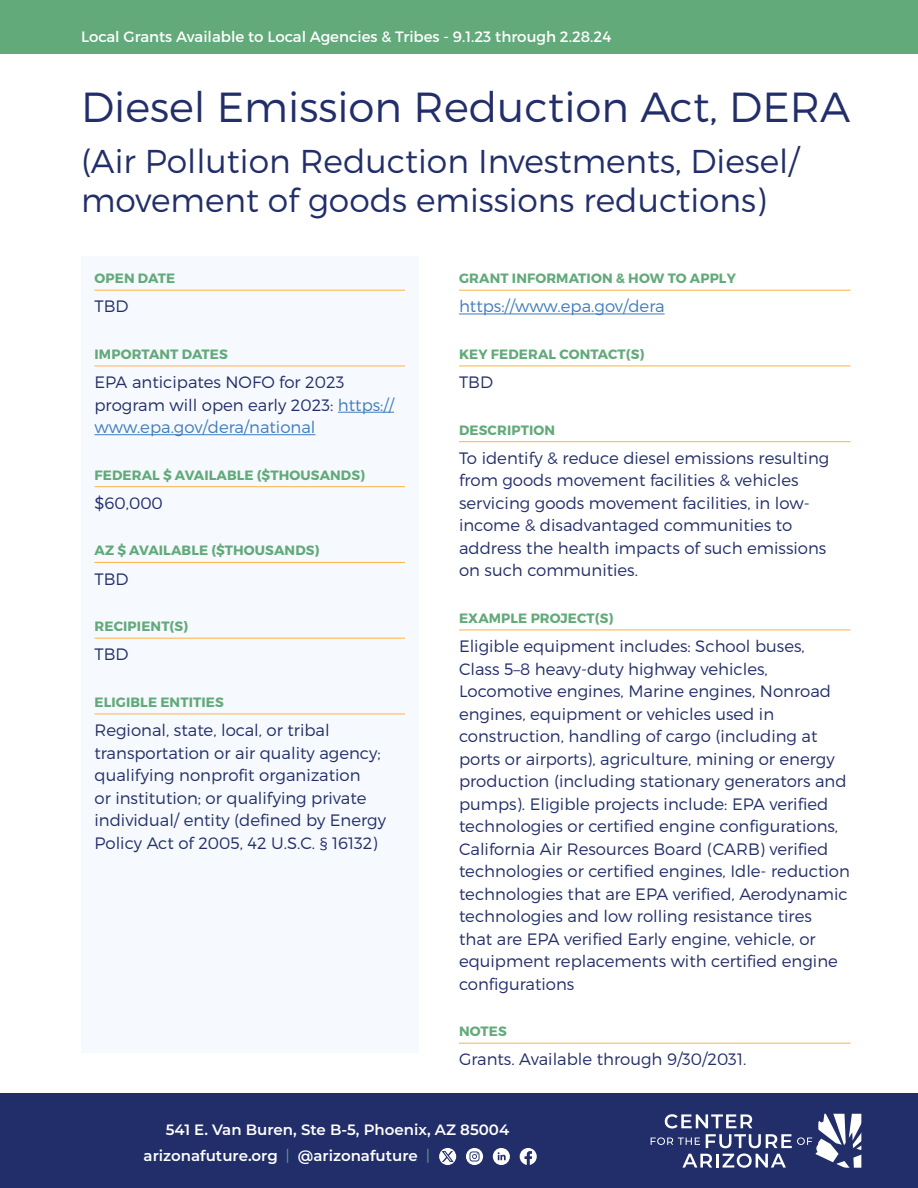
<style>
.page{position:relative;width:918px;height:1188px;background:#fff}
.page>*{position:absolute;margin:0;border:0;box-sizing:border-box;transform-origin:0 0}
.t1{font:300 42px "Montserrat";color:#222e69}
.t2{font:300 33px/39px "Montserrat";color:#222e69}
.t3{font:300 16.5px/22.5px "Montserrat";color:#222e69}
.t4{font:300 16.5px "Montserrat";color:#3f7cbf}
.t5{font:600 15px/27px "Montserrat";color:#fff}
.t6{font:15px "Montserrat";color:#fff}
.t7{font:700 13.5px "Montserrat";letter-spacing:.01em;color:#62aa7a}
.s1{color:#3f7cbf}
.s2{font-weight:300;color:#62aa7a}
</style>
<div class="page">
<div style="left:0;top:1094px;width:918px;height:94px;background:#222e69"></div>
<svg style="left:651px;top:1114px;width:210px;height:54px"></svg>
<div style="left:0;top:0;width:918px;height:54px;background:#62aa7a"></div>
<svg style="left:466px;top:1148px;width:17px;height:17px"></svg>
<svg style="left:470px;top:1151px;width:10px;height:11px"></svg>
<svg style="left:520px;top:1148px;width:17px;height:17px"></svg>
<svg style="left:493px;top:1148px;width:17px;height:17px"></svg>
<svg style="left:498px;top:1152px;width:8px;height:8px"></svg>
<svg style="left:439px;top:1148px;width:17px;height:17px"></svg>
<div style="left:81px;top:256px;width:337px;height:797px;background:#f6f9fd"></div>
<hr style="left:94px;top:290px;width:311px;height:1px;background:#fcb447">
<hr style="left:94px;top:366px;width:311px;height:1px;background:#fcb447">
<hr style="left:338px;top:412px;width:56px;height:1px;background:#3f7cbf">
<hr style="left:94px;top:434px;width:222px;height:1px;background:#3f7cbf">
<hr style="left:94px;top:486px;width:311px;height:1px;background:#fcb447">
<hr style="left:94px;top:562px;width:311px;height:1px;background:#fcb447">
<hr style="left:94px;top:638px;width:311px;height:1px;background:#fcb447">
<hr style="left:94px;top:714px;width:311px;height:1px;background:#fcb447">
<hr style="left:459px;top:290px;width:391px;height:1px;background:#fcb447">
<hr style="left:459px;top:314px;width:206px;height:1px;background:#3f7cbf">
<hr style="left:459px;top:366px;width:391px;height:1px;background:#fcb447">
<hr style="left:459px;top:441px;width:391px;height:1px;background:#fcb447">
<hr style="left:459px;top:630px;width:391px;height:1px;background:#fcb447">
<hr style="left:459px;top:1043px;width:391px;height:1px;background:#fcb447">
<p class="t6" style="left:81px;top:27px;width:532px">Local Grants Available to Local Agencies &amp; Tribes - 9.1.23 through 2.28.24</p>
<h1 class="t1" style="left:81px;top:81px;width:771px">Diesel Emission Reduction Act, DERA</h1>
<h2 class="t2" style="left:81px;top:141px;width:719px">(Air Pollution Reduction Investments, Diesel/ movement of goods emissions reductions)</h2>
<p class="t7" style="left:95px;top:270px;width:82px">OPEN DATE</p>
<p class="t3" style="left:94px;top:295px;width:36px">TBD</p>
<p class="t7" style="left:95px;top:346px;width:135px">IMPORTANT DATES</p>
<p class="t3" style="left:94px;top:371px;width:301px">EPA anticipates NOFO for 2023 program will open early 2023: <span class="s1">https:// www.epa.gov/dera/national</span></p>
<p class="t7" style="left:95px;top:466px;width:272px">FEDERAL $ AVAILABLE ($THOUSANDS)</p>
<p class="t3" style="left:94px;top:491px;width:70px">$60,000</p>
<p class="t7" style="left:95px;top:542px;width:226px">AZ $ AVAILABLE ($THOUSANDS)</p>
<p class="t3" style="left:94px;top:567px;width:36px">TBD</p>
<p class="t7" style="left:95px;top:618px;width:95px">RECIPIENT(S)</p>
<p class="t3" style="left:94px;top:643px;width:36px">TBD</p>
<p class="t7" style="left:95px;top:694px;width:131px">ELIGIBLE ENTITIES</p>
<p class="t3" style="left:94px;top:719px;width:293px">Regional, state, local, or tribal transportation or air quality agency; qualifying nonprofit organization<br>or institution; or qualifying private individual/ entity (defined by Energy Policy Act of 2005, 42 U.S.C. § 16132)</p>
<p class="t7" style="left:459px;top:270px;width:278px">GRANT INFORMATION &amp; HOW TO APPLY</p>
<p class="t4" style="left:459px;top:296px;width:207px">https://www.epa.gov/dera</p>
<p class="t7" style="left:459px;top:346px;width:187px">KEY FEDERAL CONTACT(S)</p>
<p class="t3" style="left:459px;top:371px;width:36px">TBD</p>
<p class="t7" style="left:459px;top:421px;width:98px">DESCRIPTION</p>
<p class="t3" style="left:459px;top:446px;width:372px">To identify &amp; reduce diesel emissions resulting from goods movement facilities &amp; vehicles servicing goods movement facilities, in low&shy;income &amp; disadvantaged communities to address the health impacts of such emissions on such communities.</p>
<p class="t7" style="left:459px;top:610px;width:156px">EXAMPLE PROJECT(S)</p>
<p class="t3" style="left:459px;top:635px;width:392px">Eligible equipment includes: School buses,<br>Class 5–8 heavy-duty highway vehicles, Locomotive engines, Marine engines, Nonroad engines, equipment or vehicles used in construction, handling of cargo (including at ports or airports), agriculture, mining or energy production (including stationary generators and pumps). Eligible projects include: EPA verified technologies or certified engine configurations, California Air Resources Board (CARB) verified technologies or certified engines, Idle- reduction technologies that are EPA verified, Aerodynamic technologies and low rolling resistance tires<br>that are EPA verified Early engine, vehicle, or equipment replacements with certified engine configurations</p>
<p class="t7" style="left:459px;top:1023px;width:49px">NOTES</p>
<p class="t3" style="left:459px;top:1048px;width:289px">Grants. Available through 9/30/2031.</p>
<p class="t5" style="left:144px;top:1115px;width:367px;text-indent:22px">541 E. Van Buren, Ste B-5, Phoenix, AZ 85004 arizonafuture.org <span class="s2">|</span> @arizonafuture <span class="s2">|</span></p>
</div>
